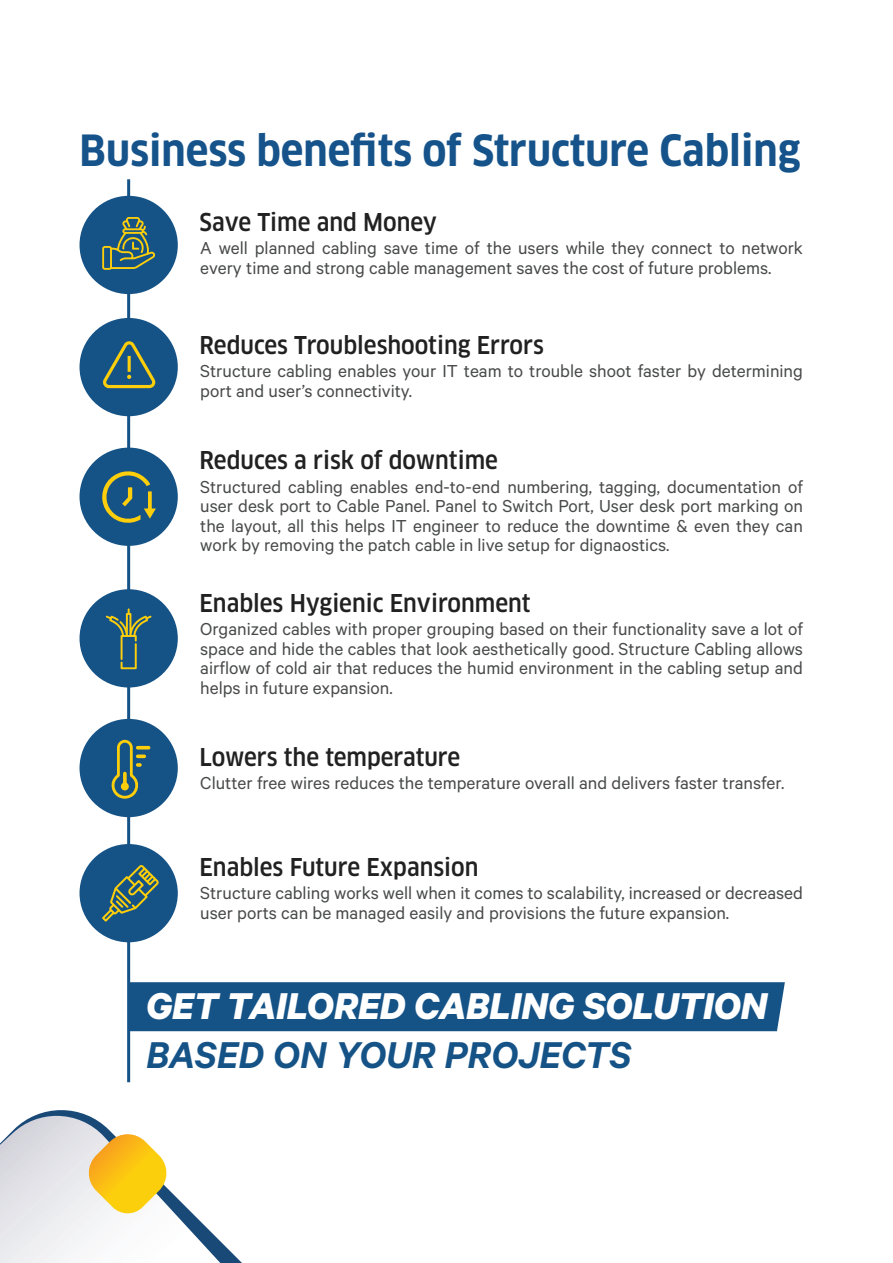
<style>
.page{position:relative;width:893px;height:1263px;background:#fff}
.page>*{position:absolute;margin:0;border:0;box-sizing:border-box;transform-origin:0 0}
.t1{font:700 condensed 42px "Clan OT";color:#15538a}
.t2{font:italic 700 42px "Calibre";color:#fff}
.t3{font:italic 600 42px "Calibre";color:#155387}
.t4{font:500 condensed 24px "Clan OT";color:#212121}
.t5{font:19.5px/19.5px "Calibre";color:#484949}
</style>
<div class="page">
<svg style="left:36px;top:1110px;width:206px;height:153px"></svg>
<svg style="left:0;top:1115px;width:220px;height:148px"></svg>
<hr style="left:127px;top:179px;width:3px;height:903px;background:#155387">
<div style="left:80px;top:196px;width:98px;height:98px;background:#155387;border-radius:50%"></div>
<div style="left:80px;top:318px;width:98px;height:98px;background:#155387;border-radius:50%"></div>
<div style="left:80px;top:447px;width:98px;height:99px;background:#155387;border-radius:50%"></div>
<div style="left:80px;top:589px;width:98px;height:98px;background:#155387;border-radius:50%"></div>
<div style="left:80px;top:719px;width:98px;height:98px;background:#155387;border-radius:50%"></div>
<div style="left:80px;top:844px;width:98px;height:98px;background:#155387;border-radius:50%"></div>
<svg style="left:102px;top:217px;width:53px;height:53px"></svg>
<svg style="left:103px;top:341px;width:52px;height:47px"></svg>
<svg style="left:102px;top:471px;width:54px;height:52px"></svg>
<svg style="left:106px;top:608px;width:46px;height:61px"></svg>
<svg style="left:111px;top:740px;width:39px;height:58px"></svg>
<svg style="left:102px;top:865px;width:57px;height:57px"></svg>
<div style="left:130px;top:982px;width:655px;height:49px;background:#155387"></div>
<h1 class="t1" style="left:80px;top:127px;width:722px">Business benefits of Structure Cabling</h1>
<p class="t4" style="left:199px;top:208px;width:239px">Save Time and Money</p>
<p class="t5" style="left:200px;top:238px;width:604px">A well planned cabling save time of the users while they connect to network every time and strong cable management saves the cost of future problems.</p>
<p class="t4" style="left:199px;top:331px;width:346px">Reduces Troubleshooting Errors</p>
<p class="t5" style="left:200px;top:361px;width:604px">Structure cabling enables your IT team to trouble shoot faster by determining port and user’s connectivity.</p>
<p class="t4" style="left:199px;top:446px;width:300px">Reduces a risk of downtime</p>
<p class="t5" style="left:200px;top:476px;width:604px;text-align:justify">Structured cabling enables end-to-end numbering, tagging, documentation of user desk port to Cable Panel. Panel to Switch Port, User desk port marking on the layout, all this helps IT engineer to reduce the downtime &amp; even they can work by removing the patch cable in live setup for dignaostics.</p>
<p class="t4" style="left:199px;top:589px;width:332px">Enables Hygienic Environment</p>
<p class="t5" style="left:200px;top:618px;width:604px;text-align:justify">Organized cables with proper grouping based on their functionality save a lot of space and hide the cables that look aesthetically good. Structure Cabling allows airflow of cold air that reduces the humid environment in the cabling setup and helps in future expansion.</p>
<p class="t4" style="left:199px;top:743px;width:262px">Lowers the temperature</p>
<p class="t5" style="left:200px;top:772px;width:585px">Clutter free wires reduces the temperature overall and delivers faster transfer.</p>
<p class="t4" style="left:199px;top:853px;width:280px">Enables Future Expansion</p>
<p class="t5" style="left:200px;top:882px;width:604px">Structure cabling works well when it comes to scalability, increased or decreased user ports can be managed easily and provisions the future expansion.</p>
<h1 class="t2" style="left:146px;top:980px;width:623px">GET TAILORED CABLING SOLUTION</h1>
<h1 class="t3" style="left:146px;top:1030px;width:487px">BASED ON YOUR PROJECTS</h1>
</div>
